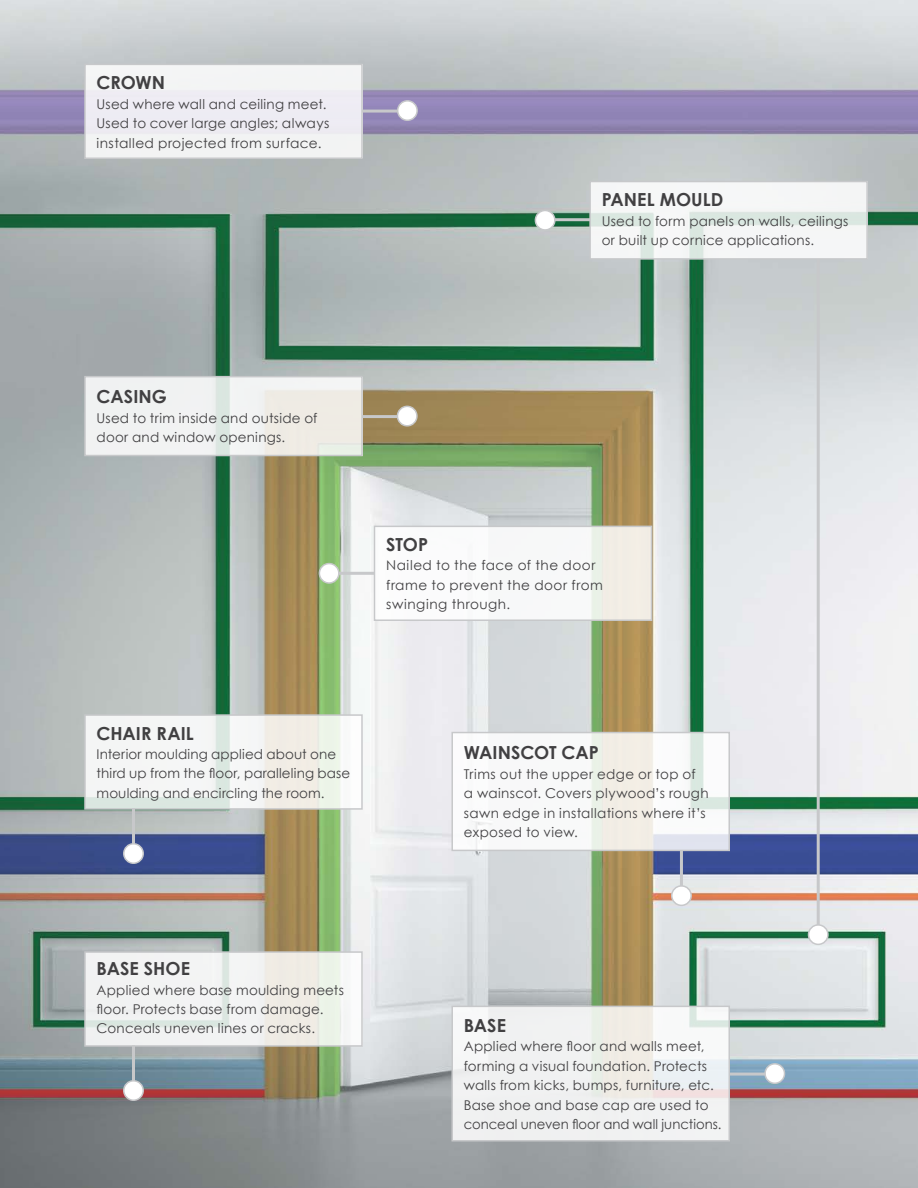
<style>
.page{position:relative;width:918px;height:1188px;background:#fff}
.page>*{position:absolute;margin:0;border:0;box-sizing:border-box;transform-origin:0 0}
.t1{font:700 18px "Century Gothic";color:#414042}
.t2{font:13.5px/19.5px "Century Gothic";letter-spacing:.015em;color:#414042}
.t3{font:13.5px/19.5px "Century Gothic";letter-spacing:.035em;color:#414042}
</style>
<div class="page">
<img style="left:0;top:0;width:918px;height:1188px">
<div style="left:535px;top:210px;width:20px;height:20px;background:#fff;border-radius:50%"></div>
<div style="left:535px;top:210px;width:21px;height:21px;border:2px solid #c7c8ca;border-radius:50%"></div>
<hr style="left:555px;top:218px;width:35px;height:3px;background:#c7c8ca">
<div style="left:319px;top:564px;width:20px;height:19px;background:#fff;border-radius:50%"></div>
<div style="left:319px;top:563px;width:21px;height:21px;border:2px solid #c7c8ca;border-radius:50%"></div>
<hr style="left:339px;top:572px;width:35px;height:3px;background:#c7c8ca">
<div style="left:85px;top:64px;width:277px;height:94px;background:#f1f2f3"></div>
<div style="left:84px;top:64px;width:279px;height:95px;border:2px solid #c7c8ca"></div>
<div style="left:398px;top:101px;width:19px;height:19px;background:#fff;border-radius:50%"></div>
<div style="left:397px;top:100px;width:21px;height:21px;border:2px solid #c7c8ca;border-radius:50%"></div>
<hr style="left:362px;top:110px;width:36px;height:3px;background:#c7c8ca">
<svg style="left:87px;top:379px;width:273px;height:74px;fill:#f0f2f2"></svg>
<div style="left:84px;top:376px;width:279px;height:80px;border:2px solid #c7c8ca"></div>
<div style="left:397px;top:406px;width:20px;height:20px;background:#fff;border-radius:50%"></div>
<div style="left:397px;top:406px;width:21px;height:21px;border:2px solid #c7c8ca;border-radius:50%"></div>
<hr style="left:362px;top:415px;width:36px;height:3px;background:#c7c8ca">
<svg style="left:87px;top:717px;width:273px;height:90px;fill:#f4f5f5"></svg>
<div style="left:84px;top:714px;width:279px;height:96px;border:2px solid #c7c8ca"></div>
<div style="left:124px;top:844px;width:19px;height:19px;background:#fff;border-radius:50%"></div>
<div style="left:123px;top:843px;width:21px;height:21px;border:2px solid #c7c8ca;border-radius:50%"></div>
<hr style="left:132px;top:808px;width:3px;height:36px;background:#c7c8ca">
<div style="left:452px;top:1006px;width:277px;height:135px;background:linear-gradient(to right,#f1f1f1,#f1f1ef)"></div>
<div style="left:451px;top:1006px;width:279px;height:136px;border:2px solid #c7c8ca"></div>
<div style="left:765px;top:1064px;width:20px;height:19px;background:#fff;border-radius:50%"></div>
<div style="left:764px;top:1063px;width:21px;height:21px;border:2px solid #c7c8ca;border-radius:50%"></div>
<hr style="left:730px;top:1073px;width:35px;height:3px;background:#c7c8ca">
<svg style="left:454px;top:735px;width:273px;height:113px"></svg>
<div style="left:451px;top:732px;width:279px;height:119px;border:2px solid #c7c8ca"></div>
<div style="left:672px;top:886px;width:19px;height:19px;background:#fff;border-radius:50%"></div>
<div style="left:671px;top:885px;width:21px;height:21px;border:2px solid #c7c8ca;border-radius:50%"></div>
<hr style="left:680px;top:851px;width:3px;height:35px;background:#c7c8ca">
<div style="left:808px;top:925px;width:20px;height:19px;background:#fff;border-radius:50%"></div>
<div style="left:808px;top:924px;width:21px;height:21px;border:2px solid #c7c8ca;border-radius:50%"></div>
<hr style="left:817px;top:257px;width:3px;height:668px;background:#c7c8ca">
<svg style="left:592px;top:184px;width:273px;height:73px;fill:#f5f6f7"></svg>
<div style="left:589px;top:181px;width:279px;height:79px;border:2px solid #c7c8ca"></div>
<div style="left:374px;top:526px;width:278px;height:94px;background:linear-gradient(to right,#fdffff,#f1f0ea)"></div>
<div style="left:374px;top:526px;width:278px;height:95px;border:2px solid #c7c8ca"></div>
<svg style="left:87px;top:954px;width:273px;height:90px;fill:#f1f2f2"></svg>
<div style="left:84px;top:951px;width:279px;height:96px;border:2px solid #c7c8ca"></div>
<div style="left:124px;top:1081px;width:19px;height:19px;background:#fff;border-radius:50%"></div>
<div style="left:123px;top:1080px;width:21px;height:21px;border:2px solid #c7c8ca;border-radius:50%"></div>
<hr style="left:132px;top:1045px;width:3px;height:36px;background:#c7c8ca">
<h1 class="t1" style="left:97px;top:69px;width:70px">CROWN</h1>
<p class="t2" style="left:97px;top:94px;width:234px">Used where wall and ceiling meet.<br>Used to cover large angles; always installed projected from surface.</p>
<h1 class="t1" style="left:602px;top:186px;width:123px">PANEL MOULD</h1>
<p class="t2" style="left:602px;top:211px;width:248px">Used to form panels on walls, ceilings or built up cornice applications.</p>
<h1 class="t1" style="left:97px;top:383px;width:72px">CASING</h1>
<p class="t2" style="left:97px;top:408px;width:222px">Used to trim inside and outside of door and window openings.</p>
<h1 class="t1" style="left:386px;top:531px;width:44px">STOP</h1>
<p class="t3" style="left:386px;top:555px;width:218px">Nailed to the face of the door frame to prevent the door from swinging through.</p>
<h1 class="t1" style="left:97px;top:719px;width:99px">CHAIR RAIL</h1>
<p class="t2" style="left:97px;top:744px;width:255px">Interior moulding applied about one third up from the floor, paralleling base moulding and encircling the room.</p>
<h1 class="t1" style="left:464px;top:739px;width:137px">WAINSCOT CAP</h1>
<p class="t2" style="left:464px;top:764px;width:246px">Trims out the upper edge or top of<br>a wainscot. Covers plywood’s rough sawn edge in installations where it’s exposed to view.</p>
<h1 class="t1" style="left:97px;top:955px;width:95px">BASE SHOE</h1>
<p class="t2" style="left:97px;top:980px;width:249px">Applied where base moulding meets floor. Protects base from damage.<br>Conceals uneven lines or cracks.</p>
<h1 class="t1" style="left:464px;top:1011px;width:44px">BASE</h1>
<p class="t2" style="left:464px;top:1036px;width:259px">Applied where floor and walls meet, forming a visual foundation. Protects walls from kicks, bumps, furniture, etc.<br>Base shoe and base cap are used to conceal uneven floor and wall junctions.</p>
</div>
